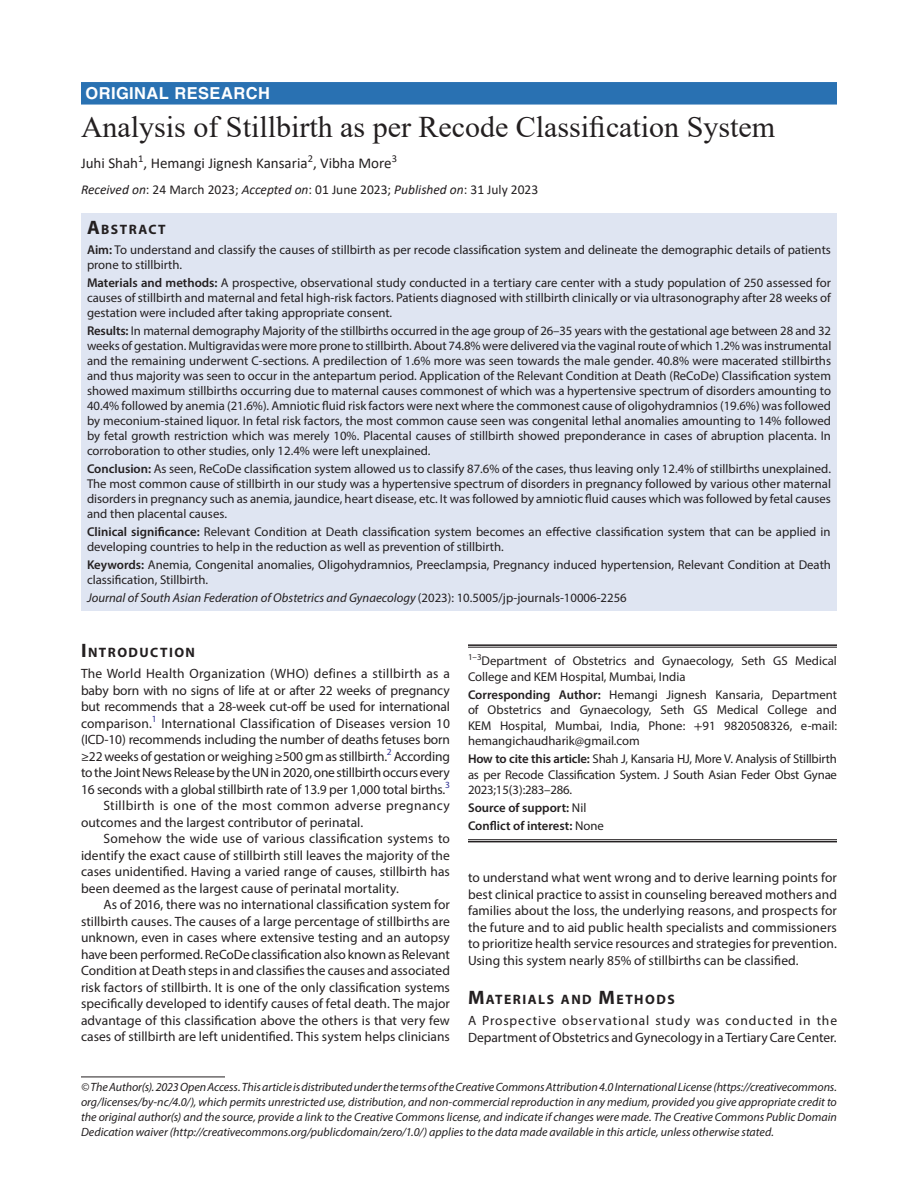
<style>
.page{position:relative;width:918px;height:1188px;background:#fff}
.page>*{position:absolute;margin:0;border:0;box-sizing:border-box;transform-origin:0 0}
.t1{font:30px "Times New Roman";color:#231f20}
.ArticleType{font:700 16.5px "Helvetica LT Std";letter-spacing:.025em;color:#fff}
.AuthorName{font:15px "Calibri";color:#231f20}
.Head-1{font:700 13.65px "Myriad Pro";letter-spacing:.105em;color:#231f20}
.AbstractTitle{font:700 13.65px "Myriad Pro";letter-spacing:.105em;color:#231f20}
.Para-Indent{font:13.5px/16.5px "Myriad Pro";letter-spacing:.005em;color:#231f20;text-align:justify}
.Para-NoIndent{font:13.5px/16.5px "Myriad Pro";color:#231f20;text-align:justify}
.PAS_History{font:13.5px "Calibri";color:#231f20}
.Abstract-Para-first{font:12.75px/15px "Myriad Pro";color:#231f20;text-align:justify}
.Corresponding_Author{font:12.75px/15.3px "Myriad Pro";color:#231f20;text-align:justify}
.Keywords{font:12.75px/15px "Myriad Pro";color:#231f20}
.How_to_Cite{font:12.75px/15.3px "Myriad Pro";letter-spacing:-.015em;color:#231f20;text-align:justify}
.JT_DOI{font:italic 12.75px "Myriad Pro";color:#231f20}
.Affiliation-first{font:12.75px/15.3px "Myriad Pro";color:#231f20}
.COI{font:600 12.75px "Myriad Pro";color:#231f20}
.Source{font:600 12.75px "Myriad Pro";color:#231f20}
.FootNote{font:italic 12px/15px "Myriad Pro";color:#231f20;text-align:justify}
.s1{font-style:italic}
.s2{font-size:19.5px}
.s3{font-weight:600}
.s4{font-style:normal}
.s5{font-family:"STIX General"}
.s6{font-weight:400}
</style>
<div class="page">
<div style="left:81px;top:82px;width:756px;height:23px;background:#2971b2"></div>
<div style="left:81px;top:214px;width:756px;height:25px;background:#dfe5f2"></div>
<div style="left:81px;top:238px;width:756px;height:40px;background:#dfe5f2"></div>
<div style="left:81px;top:271px;width:756px;height:55px;background:#dfe5f2"></div>
<div style="left:81px;top:319px;width:756px;height:145px;background:#dfe5f2"></div>
<div style="left:81px;top:457px;width:756px;height:70px;background:#dfe5f2"></div>
<div style="left:81px;top:520px;width:756px;height:40px;background:#dfe5f2"></div>
<div style="left:81px;top:553px;width:756px;height:40px;background:#dfe5f2"></div>
<div style="left:81px;top:586px;width:756px;height:25px;background:#dfe5f2"></div>
<hr style="left:81px;top:1077px;width:144px;height:1px;background:#231f20">
<hr style="left:468px;top:644px;width:369px;height:2px;background:#231f20">
<hr style="left:468px;top:647px;width:369px;height:1px;background:#231f20">
<hr style="left:468px;top:839px;width:369px;height:1px;background:#231f20">
<hr style="left:468px;top:841px;width:369px;height:1px;background:#231f20">
<p class="ArticleType" style="left:86px;top:83px;width:186px">ORIGINAL RESEARCH</p>
<p class="t1" style="left:81px;top:106px;width:696px">Analysis of Stillbirth as per Recode Classification System</p>
<p class="AuthorName" style="left:81px;top:153px;width:318px">Juhi Shah<sup>1</sup>, Hemangi Jignesh Kansaria<sup>2</sup>, Vibha More<sup>3</sup></p>
<p class="PAS_History" style="left:81px;top:180px;width:459px"><span class="s1">Received on</span>: 24 March 2023; <span class="s1">Accepted on</span>: 01 June 2023; <span class="s1">Published on</span>: 31 July 2023</p>
<p class="AbstractTitle" style="left:87px;top:221px;width:80px"><span class="s2">A</span>BSTRACT</p>
<p class="Abstract-Para-first" style="left:87px;top:242px;width:745px"><span class="s3">Aim:</span> To understand and classify the causes of stillbirth as per recode classification system and delineate the demographic details of patients prone to stillbirth.</p>
<p class="Abstract-Para-first" style="left:87px;top:275px;width:746px"><span class="s3">Materials and methods:</span> A prospective, observational study conducted in a tertiary care center with a study population of 250 assessed for causes of stillbirth and maternal and fetal high-risk factors. Patients diagnosed with stillbirth clinically or via ultrasonography after 28 weeks of gestation were included after taking appropriate consent.</p>
<p class="Abstract-Para-first" style="left:87px;top:323px;width:746px"><span class="s3">Results:</span> In maternal demography Majority of the stillbirths occurred in the age group of 26–35 years with the gestational age between 28 and 32 weeks of gestation. Multigravidas were more prone to stillbirth. About 74.8% were delivered via the vaginal route of which 1.2% was instrumental and the remaining underwent C-sections. A predilection of 1.6% more was seen towards the male gender. 40.8% were macerated stillbirths and thus majority was seen to occur in the antepartum period. Application of the Relevant Condition at Death (ReCoDe) Classification system showed maximum stillbirths occurring due to maternal causes commonest of which was a hypertensive spectrum of disorders amounting to 40.4% followed by anemia (21.6%). Amniotic fluid risk factors were next where the commonest cause of oligohydramnios (19.6%) was followed by meconium-stained liquor. In fetal risk factors, the most common cause seen was congenital lethal anomalies amounting to 14% followed by fetal growth restriction which was merely 10%. Placental causes of stillbirth showed preponderance in cases of abruption placenta. In corroboration to other studies, only 12.4% were left unexplained.</p>
<p class="Abstract-Para-first" style="left:87px;top:461px;width:746px"><span class="s3">Conclusion:</span> As seen, ReCoDe classification system allowed us to classify 87.6% of the cases, thus leaving only 12.4% of stillbirths unexplained.<br>The most common cause of stillbirth in our study was a hypertensive spectrum of disorders in pregnancy followed by various other maternal disorders in pregnancy such as anemia, jaundice, heart disease, etc. It was followed by amniotic fluid causes which was followed by fetal causes and then placental causes.</p>
<p class="Abstract-Para-first" style="left:87px;top:524px;width:745px"><span class="s3">Clinical significance:</span> Relevant Condition at Death classification system becomes an effective classification system that can be applied in developing countries to help in the reduction as well as prevention of stillbirth.</p>
<p class="Keywords" style="left:87px;top:557px;width:746px"><span class="s3">Keywords:</span> Anemia, Congenital anomalies, Oligohydramnios, Preeclampsia, Pregnancy induced hypertension, Relevant Condition at Death classification, Stillbirth.</p>
<p class="JT_DOI" style="left:87px;top:590px;width:541px">Journal of South Asian Federation of Obstetrics and Gynaecology <span class="s4">(2023): 10.5005/jp-journals-10006-2256</span></p>
<p class="Head-1" style="left:81px;top:644px;width:116px"><span class="s2">I</span>NTRODUCTION</p>
<p class="Para-NoIndent" style="left:81px;top:665px;width:371px">The World Health Organization (WHO) defines a stillbirth as a baby born with no signs of life at or after 22 weeks of pregnancy but recommends that a 28-week cut-off be used for international comparison.<sup>1</sup> International Classification of Diseases version 10 (ICD-10) recommends including the number of deaths fetuses born ≥22 weeks of gestation or weighing ≥500 gm as stillbirth.<sup>2</sup> According to the Joint News Release by the UN in 2020, one stillbirth occurs every 16 seconds with a global stillbirth rate of 13.9 per 1,000 total births.<sup>3</sup></p>
<p class="Para-Indent" style="left:81px;top:797px;width:370px;text-indent:22px">Stillbirth is one of the most common adverse pregnancy outcomes and the largest contributor of perinatal.</p>
<p class="Para-Indent" style="left:81px;top:830px;width:370px;text-indent:22px">Somehow the wide use of various classification systems to identify the exact cause of stillbirth still leaves the majority of the cases unidentified. Having a varied range of causes, stillbirth has been deemed as the largest cause of perinatal mortality.</p>
<p class="Para-Indent" style="left:81px;top:896px;width:371px;text-indent:22px">As of 2016, there was no international classification system for stillbirth causes. The causes of a large percentage of stillbirths are unknown, even in cases where extensive testing and an autopsy have been performed. ReCoDe classification also known as Relevant Condition at Death steps in and classifies the causes and associated risk factors of stillbirth. It is one of the only classification systems specifically developed to identify causes of fetal death. The major advantage of this classification above the others is that very few cases of stillbirth are left unidentified. This system helps clinicians</p>
<p class="Affiliation-first" style="left:468px;top:653px;width:371px"><sup>1–3</sup>Department of Obstetrics and Gynaecology, Seth GS Medical<br>College and KEM Hospital, Mumbai, India</p>
<p class="Corresponding_Author" style="left:468px;top:687px;width:371px"><span class="s3">Corresponding Author:</span> Hemangi Jignesh Kansaria, Department of Obstetrics and Gynaecology, Seth GS Medical College and KEM Hospital, Mumbai, India, Phone: <span class="s5">+</span>91 9820508326, e-mail: hemangichaudharik@gmail.com</p>
<p class="How_to_Cite" style="left:468px;top:751px;width:371px"><span class="s3">How to cite this article:</span> Shah J, Kansaria HJ, More V. Analysis of Stillbirth as per Recode Classification System. J South Asian Feder Obst Gynae 2023;15(3):283–286.</p>
<p class="Source" style="left:468px;top:800px;width:120px">Source of support: <span class="s6">Nil</span></p>
<p class="COI" style="left:468px;top:818px;width:137px">Conflict of interest: <span class="s6">None</span></p>
<p class="Para-Indent" style="left:468px;top:869px;width:371px">to understand what went wrong and to derive learning points for best clinical practice to assist in counseling bereaved mothers and families about the loss, the underlying reasons, and prospects for the future and to aid public health specialists and commissioners to prioritize health service resources and strategies for prevention.<br>Using this system nearly 85% of stillbirths can be classified.</p>
<p class="Head-1" style="left:468px;top:991px;width:208px"><span class="s2">M</span>ATERIALS AND <span class="s2">M</span>ETHODS</p>
<p class="Para-NoIndent" style="left:468px;top:1012px;width:371px">A Prospective observational study was conducted in the<br>Department of Obstetrics and Gynecology in a Tertiary Care Center.</p>
<p class="FootNote" style="left:81px;top:1079px;width:758px">© The Author(s). 2023 Open Access. This article is distributed under the terms of the Creative Commons Attribution 4.0 International License (https://creativecommons. org/licenses/by-nc/4.0/), which permits unrestricted use, distribution, and non-commercial reproduction in any medium, provided you give appropriate credit to the original author(s) and the source, provide a link to the Creative Commons license, and indicate if changes were made. The Creative Commons Public Domain Dedication waiver (http://creativecommons.org/publicdomain/zero/1.0/) applies to the data made available in this article, unless otherwise stated.</p>
</div>
